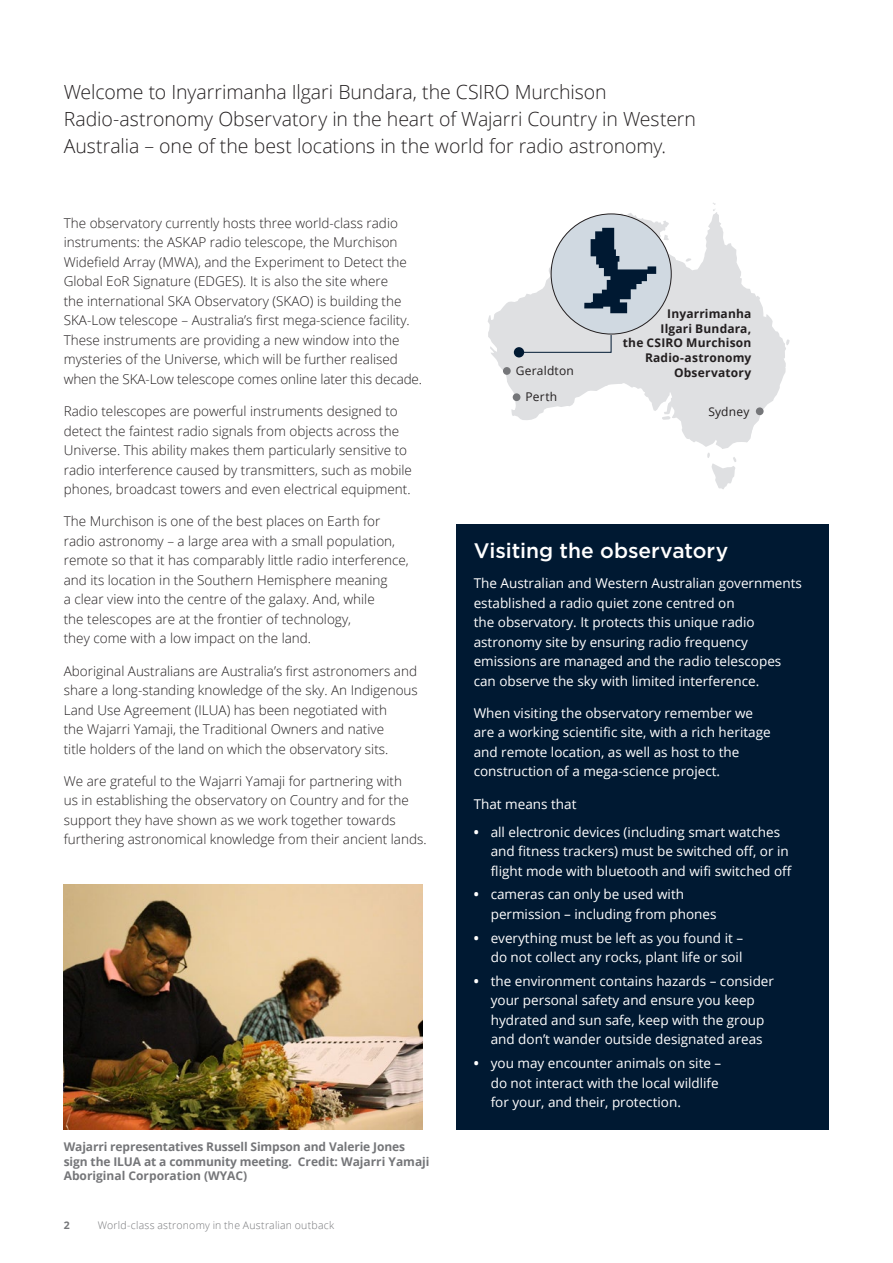
<style>
.page{position:relative;width:893px;height:1263px;background:#fff}
.page>*{position:absolute;margin:0;border:0;box-sizing:border-box;transform-origin:0 0}
.H2_heading_in_midnight_boxes{font:500 21px "Gotham";color:#fff}
.Introduction_A4{font:300 19.5px/27px "Open Sans";letter-spacing:-.005em;color:#231f20}
.Body_Copy{font:300 13.5px/19.5px "Open Sans";color:#231f20}
.Body_copy_regular_reverse{font:13.5px/19.5px "Open Sans";color:#fff}
.Body_Copy-2{font:13.5px "Open Sans";color:#fff}
.t1{font:700 12px/14.2px "Open Sans";letter-spacing:-.01em;color:#757679}
.Body_Copy-3{font:700 12px/14.5px "Open Sans";letter-spacing:.015em;color:#231f20;text-align:right}
.Body_Copy-4{font:12px "Open Sans";letter-spacing:.015em;color:#231f20}
.t2{font:300 10.5px "Open Sans";letter-spacing:.02em;color:#757679}
.t3{font:700 10.5px "Open Sans";color:#757679}
.s1{font-weight:700}
</style>
<div class="page">
<div style="left:457px;top:524px;width:372px;height:605px;background:#001932"></div>
<svg style="left:488px;top:203px;width:302px;height:286px"></svg>
<div style="left:756px;top:407px;width:8px;height:8px;background:#757679;border-radius:50%"></div>
<div style="left:503px;top:367px;width:8px;height:8px;background:#757679;border-radius:50%"></div>
<div style="left:514px;top:347px;width:10px;height:10px;background:#001932;border-radius:50%"></div>
<div style="left:513px;top:393px;width:7px;height:8px;background:#757679;border-radius:50%"></div>
<img style="left:64px;top:884px;width:358px;height:245px">
<p class="Introduction_A4" style="left:64px;top:77px;width:634px">Welcome to Inyarrimanha Ilgari Bundara, the CSIRO Murchison<br>Radio‑astronomy Observatory in the heart of Wajarri Country in Western<br>Australia – one of the best locations in the world for radio astronomy.</p>
<p class="Body_Copy" style="left:64px;top:213px;width:360px">The observatory currently hosts three world-class radio instruments: the ASKAP radio telescope, the Murchison Widefield Array (MWA), and the Experiment to Detect the Global EoR Signature (EDGES). It is also the site where<br>the international SKA Observatory (SKAO) is building the SKA‑Low telescope – Australia’s first mega-science facility.<br>These instruments are providing a new window into the mysteries of the Universe, which will be further realised when the SKA-Low telescope comes online later this decade.</p>
<p class="Body_Copy" style="left:64px;top:401px;width:350px">Radio telescopes are powerful instruments designed to detect the faintest radio signals from objects across the Universe. This ability makes them particularly sensitive to radio interference caused by transmitters, such as mobile phones, broadcast towers and even electrical equipment.</p>
<p class="Body_Copy" style="left:64px;top:511px;width:347px">The Murchison is one of the best places on Earth for radio astronomy – a large area with a small population, remote so that it has comparably little radio interference, and its location in the Southern Hemisphere meaning<br>a clear view into the centre of the galaxy. And, while<br>the telescopes are at the frontier of technology,<br>they come with a low impact on the land.</p>
<p class="Body_Copy" style="left:64px;top:661px;width:356px">Aboriginal Australians are Australia’s first astronomers and share a long-standing knowledge of the sky. An Indigenous Land Use Agreement (ILUA) has been negotiated with<br>the Wajarri Yamaji, the Traditional Owners and native<br>title holders of the land on which the observatory sits.</p>
<p class="Body_Copy" style="left:64px;top:771px;width:364px">We are grateful to the Wajarri Yamaji for partnering with<br>us in establishing the observatory on Country and for the support they have shown as we work together towards furthering astronomical knowledge from their ancient lands.</p>
<p class="t1" style="left:64px;top:1139px;width:367px">Wajarri representatives Russell Simpson and Valerie Jones sign the ILUA at a community meeting. Credit: Wajarri Yamaji<br>Aboriginal Corporation (WYAC)</p>
<p class="t3" style="left:64px;top:1217px;width:7px">2</p>
<p class="t2" style="left:98px;top:1217px;width:238px">World-class astronomy in the Australian outback</p>
<p class="Body_Copy-4" style="left:516px;top:363px;width:59px">Geraldton</p>
<p class="Body_Copy-4" style="left:526px;top:389px;width:33px">Perth</p>
<p class="Body_Copy-3" style="left:623px;top:306px;width:130px">Inyarrimanha<br>Ilgari Bundara,<br>the CSIRO Murchison<br>Radio‑astronomy<br>Observatory</p>
<p class="Body_Copy-4" style="left:708px;top:403px;width:42px">Sydney</p>
<p class="H2_heading_in_midnight_boxes" style="left:474px;top:537px;width:256px">Visiting the observatory</p>
<p class="Body_copy_regular_reverse" style="left:474px;top:573px;width:330px">The Australian and Western Australian governments established a radio quiet zone centred on<br>the observatory. It protects this unique radio astronomy site by ensuring radio frequency emissions are managed and the radio telescopes can observe the sky with limited interference.</p>
<p class="Body_copy_regular_reverse" style="left:474px;top:703px;width:298px">When visiting the observatory remember we are a working scientific site, with a rich heritage and remote location, as well as host to the construction of a mega-science project.</p>
<p class="Body_Copy-2" style="left:474px;top:794px;width:104px">That means that</p>
<p class="Body_copy_regular_reverse" style="left:491px;top:821px;width:302px;text-indent:-17px"><span class="s1">•</span> all electronic devices (including smart watches and fitness trackers) must be switched off, or in flight mode with bluetooth and wifi switched off</p>
<p class="Body_copy_regular_reverse" style="left:491px;top:884px;width:227px;text-indent:-17px"><span class="s1">•</span> cameras can only be used with permission – including from phones</p>
<p class="Body_copy_regular_reverse" style="left:474px;top:927px;width:271px;text-align:right"><span class="s1">•</span> everything must be left as you found it – do not collect any rocks, plant life or soil</p>
<p class="Body_copy_regular_reverse" style="left:474px;top:971px;width:302px;text-align:center"><span class="s1">•</span> the environment contains hazards – consider your personal safety and ensure you keep hydrated and sun safe, keep with the group and don’t wander outside designated areas</p>
<p class="Body_copy_regular_reverse" style="left:491px;top:1053px;width:232px;text-indent:-17px"><span class="s1">•</span> you may encounter animals on site – do not interact with the local wildlife for your, and their, protection.</p>
</div>
